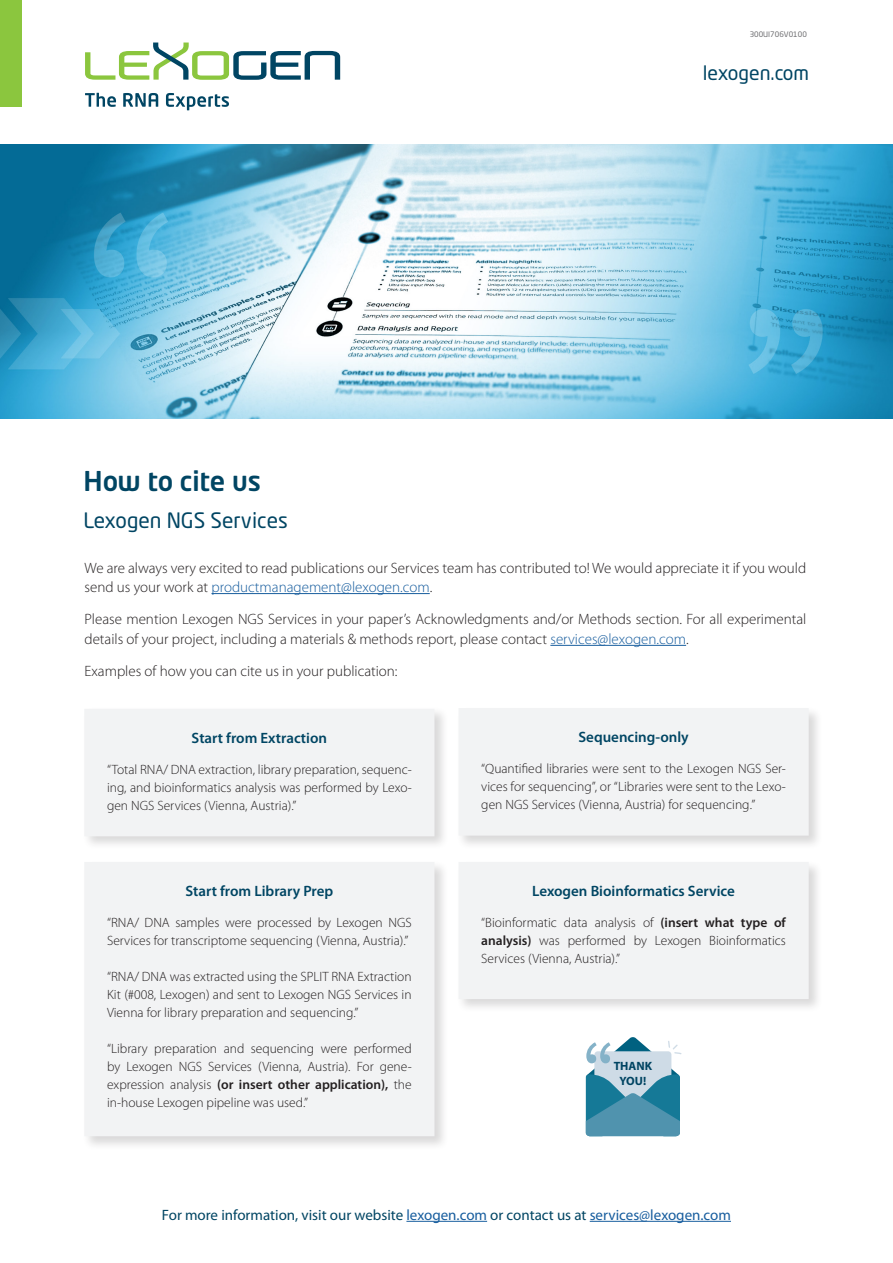
<style>
.page{position:relative;width:893px;height:1263px;background:#fff}
.page>*{position:absolute;margin:0;border:0;box-sizing:border-box;transform-origin:0 0}
.t1{font:500 27px "Neo Tech Std";color:#004563}
.Value_Proposition{font:21px "Neo Tech Std";color:#004563}
.lexogen_com{font:19.5px "Neo Tech Std";color:#004563}
.Introduction{font:300 15px/19.5px "Myriad Pro";color:#231f20}
.Advantages_Heading{font:600 15px "Myriad Pro";color:#004563}
.For_more_information{font:15px "Myriad Pro";color:#004563}
.Advatanges_Body{font:300 13.5px/18px "Myriad Pro";color:#231f20;text-align:justify}
.t2{font:700 12px/14.4px "Myriad Pro";color:#004462;text-align:center}
.t3{font:7.5px "Neo Tech Std";color:#6b6b6e}
.s1{color:#175d9e}
.s2{font-weight:600}
</style>
<div class="page">
<div style="left:0;top:0;width:21px;height:107px;background:#8bc63e"></div>
<svg style="left:85px;top:93px;width:31px;height:14px"></svg>
<svg style="left:123px;top:93px;width:35px;height:14px"></svg>
<svg style="left:166px;top:93px;width:63px;height:17px"></svg>
<svg style="left:85px;top:43px;width:255px;height:37px"></svg>
<hr style="left:406px;top:1221px;width:81px;height:1px;background:#175d9e">
<hr style="left:590px;top:1221px;width:141px;height:1px;background:#175d9e">
<hr style="left:211px;top:593px;width:219px;height:1px;background:#175d9e">
<hr style="left:550px;top:645px;width:136px;height:1px;background:#175d9e">
<img style="left:0;top:145px;width:893px;height:274px">
<div style="left:82px;top:706px;width:367px;height:145px;background:#231f20;opacity:.17"></div>
<div style="left:85px;top:709px;width:349px;height:127px;background:#f2f3f4"></div>
<div style="left:82px;top:860px;width:367px;height:290px;background:#231f20;opacity:.17"></div>
<div style="left:85px;top:863px;width:349px;height:272px;background:#f2f3f4"></div>
<div style="left:84px;top:862px;width:350px;height:274px;border:2px solid #f2f3f4"></div>
<div style="left:456px;top:706px;width:367px;height:144px;background:#231f20;opacity:.17"></div>
<div style="left:459px;top:709px;width:349px;height:126px;background:#f2f3f4"></div>
<div style="left:458px;top:708px;width:351px;height:128px;border:2px solid #f2f3f4"></div>
<div style="left:456px;top:860px;width:367px;height:153px;background:#231f20;opacity:.17"></div>
<div style="left:459px;top:863px;width:349px;height:135px;background:#f2f3f4"></div>
<div style="left:458px;top:862px;width:351px;height:137px;border:2px solid #f2f3f4"></div>
<svg style="left:586px;top:1037px;width:95px;height:99px;background:#7cafc2"></svg>
<p class="t3" style="left:750px;top:29px;width:59px">300UI706V0100</p>
<p class="t1" style="left:83px;top:463px;width:179px">How to cite us</p>
<p class="Value_Proposition" style="left:83px;top:507px;width:206px">Lexogen NGS Services</p>
<p class="lexogen_com" style="left:703px;top:61px;width:108px">lexogen.com</p>
<p class="Introduction" style="left:85px;top:558px;width:723px">We are always very excited to read publications our Services team has contributed to! We would appreciate it if you would send us your work at <span class="s1">productmanagement@lexogen.com</span>.</p>
<p class="Introduction" style="left:85px;top:610px;width:723px">Please mention Lexogen NGS Services in your paper’s Acknowledgments and/or Methods section. For all experimental details of your project, including a materials &amp; methods report, please contact <span class="s1">services@lexogen.com</span>.</p>
<p class="Introduction" style="left:85px;top:662px;width:315px">Examples of how you can cite us in your publication:</p>
<p class="Advantages_Heading" style="left:192px;top:728px;width:137px">Start from Extraction</p>
<p class="Advatanges_Body" style="left:107px;top:760px;width:306px">“Total RNA/ DNA extraction, library preparation, sequenc&shy;ing, and bioinformatics analysis was performed by Lexo&shy;gen NGS Services (Vienna, Austria).”</p>
<p class="Advantages_Heading" style="left:185px;top:881px;width:149px">Start from Library Prep</p>
<p class="Advatanges_Body" style="left:107px;top:913px;width:306px">“RNA/ DNA samples were processed by Lexogen NGS<br>Services for transcriptome sequencing (Vienna, Austria).”</p>
<p class="Advatanges_Body" style="left:107px;top:967px;width:306px">“RNA/ DNA was extracted using the SPLIT RNA Extraction Kit (#008, Lexogen) and sent to Lexogen NGS Services in Vienna for library preparation and sequencing.”</p>
<p class="Advatanges_Body" style="left:107px;top:1039px;width:306px">“Library preparation and sequencing were performed by Lexogen NGS Services (Vienna, Austria). For gene&shy;expression analysis <span class="s2">(or insert other application),</span> the in-house Lexogen pipeline was used.”</p>
<p class="Advantages_Heading" style="left:578px;top:727px;width:112px">Sequencing-only</p>
<p class="Advatanges_Body" style="left:481px;top:759px;width:306px">“Quantified libraries were sent to the Lexogen NGS Ser&shy;vices for sequencing”, or “Libraries were sent to the Lexo&shy;gen NGS Services (Vienna, Austria) for sequencing.”</p>
<p class="Advantages_Heading" style="left:532px;top:881px;width:204px">Lexogen Bioinformatics Service</p>
<p class="Advatanges_Body" style="left:481px;top:913px;width:306px">“Bioinformatic data analysis of <span class="s2">(insert what type of analysis)</span> was performed by Lexogen Bioinformatics Services (Vienna, Austria).”</p>
<p class="t2" style="left:614px;top:1058px;width:40px">THANK<br>YOU!</p>
<p class="For_more_information" style="left:162px;top:1205px;width:570px">For more information, visit our website <span class="s1">lexogen.com</span> or contact us at <span class="s1">services@lexogen.com</span></p>
</div>
